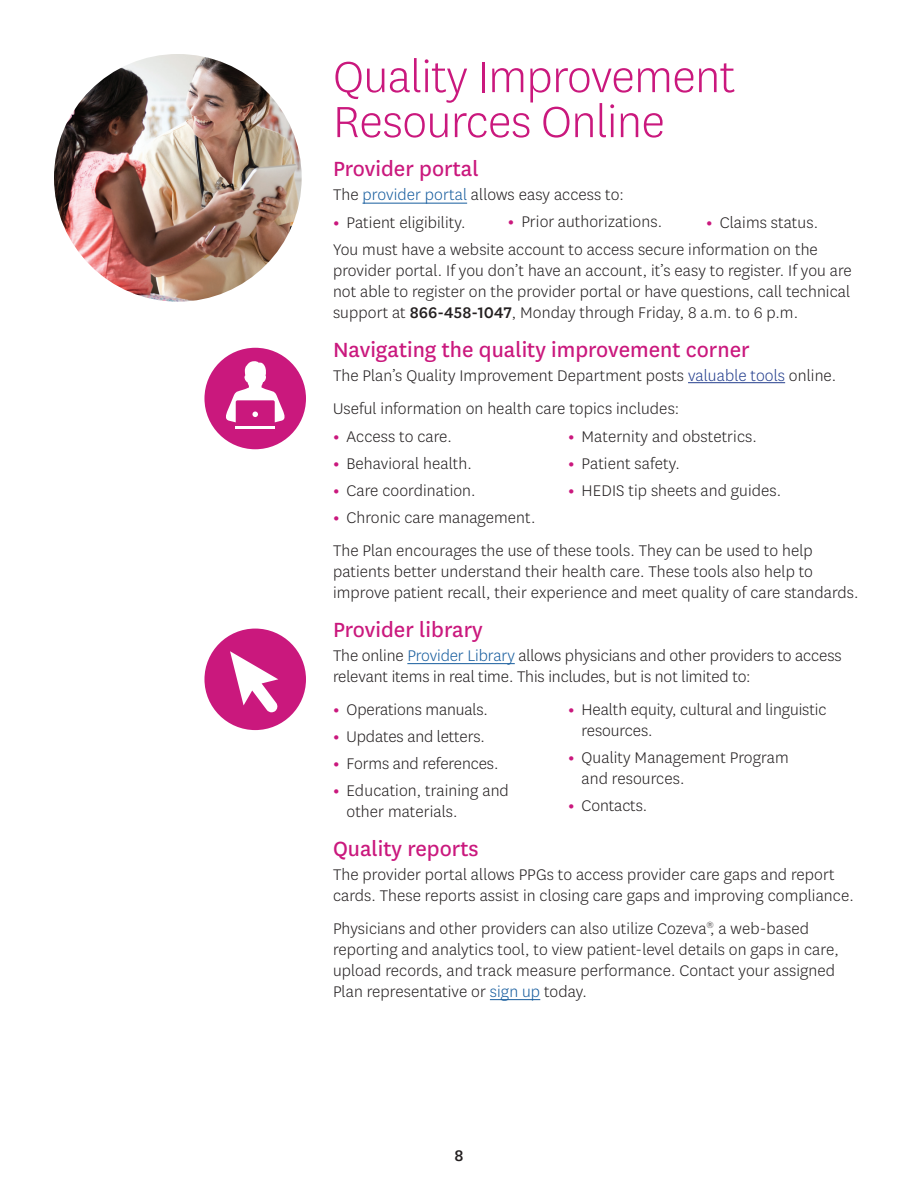
<style>
.page{position:relative;width:918px;height:1188px;background:#fff}
.page>*{position:absolute;margin:0;border:0;box-sizing:border-box;transform-origin:0 0}
.t1{font:300 51px/45px "Centene Sans";letter-spacing:-.01em;color:#ca187d}
.t2{font:24px "Centene Sans";color:#ca187d}
.t3{font:300 18px/21px "Centene Sans";letter-spacing:.005em;color:#231f20}
.t4{font:500 18px "Centene Sans";color:#231f20}
.s1{color:#175d9e}
.s2{font-weight:700;color:#ca187d}
.s3{font-weight:500}
.s4{color:#253f8e}
</style>
<div class="page">
<hr style="left:363px;top:203px;width:104px;height:1px;background:#175d9e">
<hr style="left:688px;top:382px;width:97px;height:1px;background:#253f8e">
<hr style="left:407px;top:663px;width:108px;height:1px;background:#175d9e">
<hr style="left:490px;top:999px;width:50px;height:1px;background:#175d9e">
<div style="left:204px;top:348px;width:102px;height:101px;background:#ca187d;border-radius:50%"></div>
<hr style="left:236px;top:426px;width:39px;height:3px;background:#fff">
<svg style="left:226px;top:361px;width:59px;height:61px"></svg>
<img style="left:54px;top:54px;width:248px;height:248px;border-radius:124px">
<div style="left:204px;top:629px;width:102px;height:101px;background:#ca187d;border-radius:50%"></div>
<svg style="left:230px;top:651px;width:48px;height:61px"></svg>
<h2 class="t1" style="left:333px;top:53px;width:404px">Quality Improvement<br>Resources Online</h2>
<h3 class="t2" style="left:333px;top:153px;width:147px">Provider portal</h3>
<p class="t3" style="left:333px;top:184px;width:292px">The <span class="s1">provider portal</span> allows easy access to:</p>
<p class="t3" style="left:333px;top:211px;width:134px"><span class="s2">•</span> Patient eligibility.</p>
<p class="t3" style="left:508px;top:211px;width:156px"><span class="s2">•</span> Prior authorizations.</p>
<p class="t3" style="left:706px;top:212px;width:113px"><span class="s2">•</span> Claims status.</p>
<p class="t3" style="left:333px;top:238px;width:520px">You must have a website account to access secure information on the provider portal. If you don’t have an account, it’s easy to register. If you are not able to register on the provider portal or have questions, call technical support at <span class="s3">866-458-1047</span>, Monday through Friday, 8 a.m. to 6 p.m.</p>
<h3 class="t2" style="left:333px;top:334px;width:418px">Navigating the quality improvement corner</h3>
<p class="t3" style="left:333px;top:364px;width:505px">The Plan’s Quality Improvement Department posts <span class="s4">valuable tools</span> online.</p>
<p class="t3" style="left:333px;top:397px;width:348px">Useful information on health care topics includes:</p>
<p class="t3" style="left:333px;top:425px;width:121px"><span class="s2">•</span> Access to care.</p>
<p class="t3" style="left:333px;top:452px;width:140px"><span class="s2">•</span> Behavioral health.</p>
<p class="t3" style="left:333px;top:479px;width:144px"><span class="s2">•</span> Care coordination.</p>
<p class="t3" style="left:333px;top:506px;width:204px"><span class="s2">•</span> Chronic care management.</p>
<p class="t3" style="left:568px;top:425px;width:190px"><span class="s2">•</span> Maternity and obstetrics.</p>
<p class="t3" style="left:568px;top:452px;width:113px"><span class="s2">•</span> Patient safety.</p>
<p class="t3" style="left:568px;top:479px;width:215px"><span class="s2">•</span> HEDIS tip sheets and guides.</p>
<p class="t3" style="left:333px;top:539px;width:527px">The Plan encourages the use of these tools. They can be used to help patients better understand their health care. These tools also help to improve patient recall, their experience and meet quality of care standards.</p>
<h3 class="t2" style="left:333px;top:613px;width:151px">Provider library</h3>
<p class="t3" style="left:333px;top:644px;width:510px">The online <span class="s1">Provider Library</span> allows physicians and other providers to access relevant items in real time. This includes, but is not limited to:</p>
<p class="t3" style="left:333px;top:698px;width:157px"><span class="s2">•</span> Operations manuals.</p>
<p class="t3" style="left:333px;top:725px;width:153px"><span class="s2">•</span> Updates and letters.</p>
<p class="t3" style="left:333px;top:752px;width:167px"><span class="s2">•</span> Forms and references.</p>
<p class="t3" style="left:346px;top:779px;width:164px;text-indent:-14px"><span class="s2">•</span> Education, training and other materials.</p>
<p class="t3" style="left:582px;top:698px;width:246px;text-indent:-14px"><span class="s2">•</span> Health equity, cultural and linguistic resources.</p>
<p class="t3" style="left:582px;top:746px;width:209px;text-indent:-14px"><span class="s2">•</span> Quality Management Program and resources.</p>
<p class="t3" style="left:568px;top:794px;width:81px"><span class="s2">•</span> Contacts.</p>
<h3 class="t2" style="left:333px;top:832px;width:147px">Quality reports</h3>
<p class="t3" style="left:333px;top:863px;width:522px">The provider portal allows PPGs to access provider care gaps and report cards. These reports assist in closing care gaps and improving compliance.</p>
<p class="t3" style="left:333px;top:917px;width:507px">Physicians and other providers can also utilize Cozeva<sup>®</sup>, a web-based reporting and analytics tool, to view patient-level details on gaps in care, upload records, and track measure performance. Contact your assigned Plan representative or <span class="s1">sign up</span> today.</p>
<p class="t4" style="left:454px;top:1143px;width:11px">8</p>
</div>
